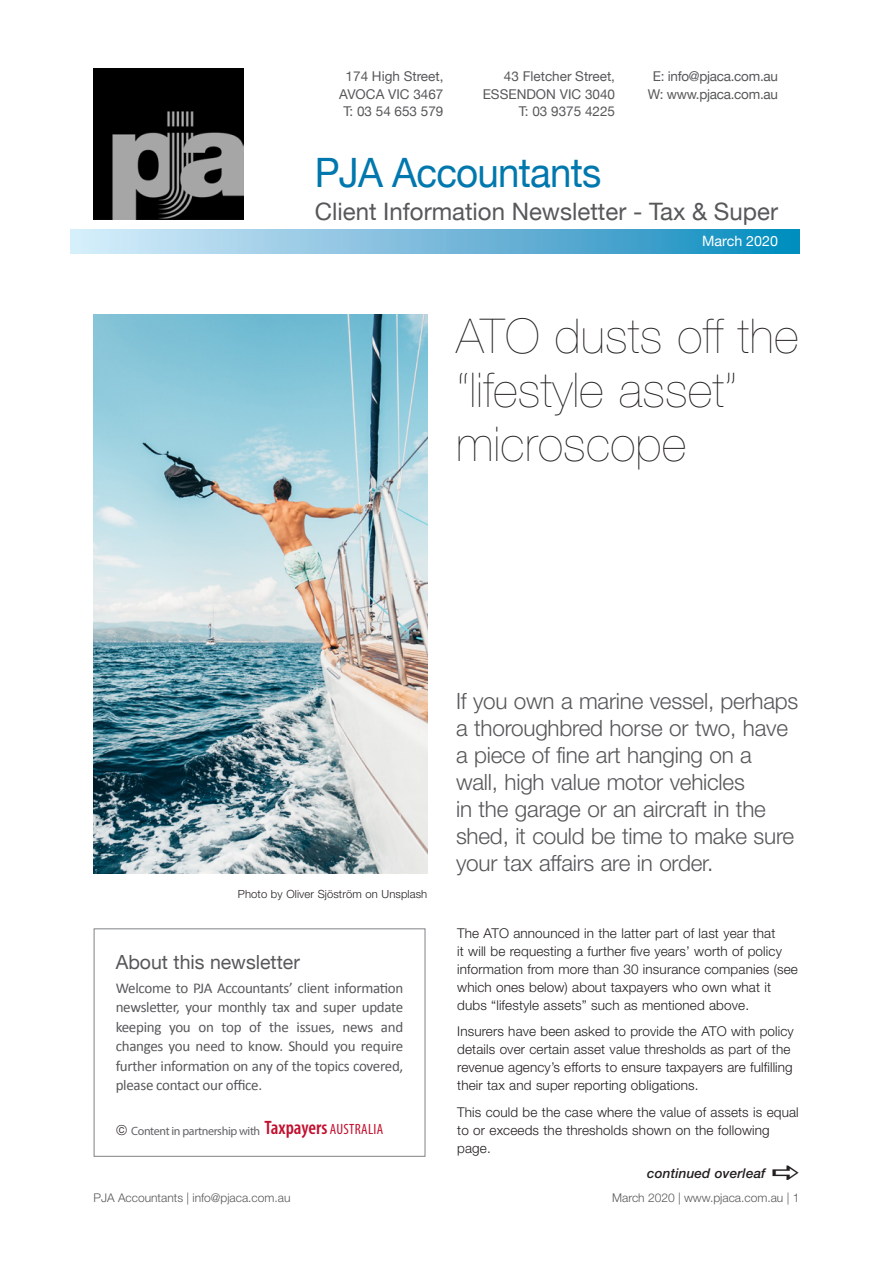
<style>
.page{position:relative;width:893px;height:1263px;background:#fff}
.page>*{position:absolute;margin:0;border:0;box-sizing:border-box;transform-origin:0 0}
._15_Article_head_1{font:200 48px/54px "Helvetica Neue";letter-spacing:.01em;color:#231f20}
.t1{font:40.5px "Helvetica Neue";letter-spacing:-.02em;color:#0078ae;scale:.95 1}
.t2{font:24px "Helvetica Neue";color:#57585a}
._15_Blurb_text{font:300 22.5px/27px "Helvetica Neue";letter-spacing:-.01em;color:#57585a}
.About_this_newslette{font:19.5px "Helvetica Neue";color:#57585a}
.t3{font:600 condensed 19.5px "Myriad Pro";color:#c3102f}
.t4{font:15px/19.5px "Calibri";letter-spacing:-.02em;color:#57585a;text-align:justify}
.t5{font:14.25px "Helvetica Neue";color:#fff}
._15_Body_text{font:300 13.5px/18px "Helvetica Neue";letter-spacing:.01em;color:#231f20}
.Body_Text{font:13.5px "Helvetica Neue";color:#57585a}
.Body_Text-2{font:13.5px "Helvetica Neue";letter-spacing:-.02em;color:#57585a}
._15_Body_text-2{font:italic 500 13.5px "Helvetica Neue";letter-spacing:.01em;color:#231f20}
.t6{font:300 12px "Helvetica Neue";color:#57585a}
.t7{font:12px "Myriad Pro";letter-spacing:-.03em;color:#636366}
._15_Footnote{font:300 11.25px "Helvetica Neue";letter-spacing:.01em;color:#231f20}
.s1{font-weight:400;font-size:14.85px}
</style>
<div class="page">
<img style="left:94px;top:315px;width:333px;height:558px">
<div style="left:94px;top:928px;width:331px;height:229px;border:1px solid #808285"></div>
<svg style="left:71px;top:230px;width:728px;height:23px;background:#75bbdb"></svg>
<img style="left:94px;top:68px;width:150px;height:152px">
<p class="Body_Text" style="left:346px;top:66px;width:99px">174 High Street,</p>
<p class="Body_Text" style="left:339px;top:84px;width:106px">AVOCA VIC 3467</p>
<p class="Body_Text" style="left:343px;top:102px;width:102px">T: 03 54 653 579</p>
<p class="Body_Text" style="left:504px;top:66px;width:113px">43 Fletcher Street,</p>
<p class="Body_Text" style="left:483px;top:84px;width:134px">ESSENDON VIC 3040</p>
<p class="Body_Text" style="left:519px;top:102px;width:98px">T: 03 9375 4225</p>
<p class="t1" style="left:315px;top:144px;width:303px">PJA Accountants</p>
<p class="Body_Text-2" style="left:653px;top:66px;width:127px">E: info@pjaca.com.au</p>
<p class="Body_Text-2" style="left:648px;top:84px;width:132px">W: www.pjaca.com.au</p>
<p class="t2" style="left:315px;top:194px;width:465px">Client Information Newsletter - Tax &amp; Super</p>
<p class="t5" style="left:702px;top:231px;width:77px">March 2020</p>
<p class="_15_Article_head_1" style="left:456px;top:308px;width:344px">ATO dusts off the “lifestyle asset” microscope</p>
<p class="_15_Footnote" style="left:238px;top:887px;width:191px">Photo by Oliver Sjöström on Unsplash</p>
<p class="About_this_newslette" style="left:116px;top:948px;width:186px">About this newsletter</p>
<p class="t4" style="left:116px;top:978px;width:289px">Welcome to PJA Accountants’ client information newsletter, your monthly tax and super update keeping you on top of the issues, news and changes you need to know. Should you require further information on any of the topics covered, please contact our office.</p>
<p class="t7" style="left:131px;top:1123px;width:130px">Content in partnership with</p>
<p class="t3" style="left:264px;top:1116px;width:120px">Taxpayers <span class="s1">AUSTRALIA</span></p>
<p class="_15_Blurb_text" style="left:456px;top:687px;width:344px">If you own a marine vessel, perhaps a thoroughbred horse or two, have a piece of fine art hanging on a wall, high value motor vehicles<br>in the garage or an aircraft in the shed, it could be time to make sure your tax affairs are in order.</p>
<p class="_15_Body_text" style="left:457px;top:924px;width:342px">The ATO announced in the latter part of last year that<br>it will be requesting a further five years’ worth of policy information from more than 30 insurance companies (see which ones below) about taxpayers who own what it dubs “lifestyle assets” such as mentioned above.</p>
<p class="_15_Body_text" style="left:457px;top:1022px;width:338px">Insurers have been asked to provide the ATO with policy details over certain asset value thresholds as part of the revenue agency’s efforts to ensure taxpayers are fulfilling their tax and super reporting obligations.</p>
<p class="_15_Body_text" style="left:457px;top:1103px;width:343px">This could be the case where the value of assets is equal to or exceeds the thresholds shown on the following page.</p>
<p class="_15_Body_text-2" style="left:647px;top:1165px;width:120px">continued overleaf</p>
<p class="t6" style="left:94px;top:1190px;width:198px">PJA Accountants | info@pjaca.com.au</p>
<p class="t6" style="left:612px;top:1190px;width:189px">March 2020 | www.pjaca.com.au | 1</p>
</div>
